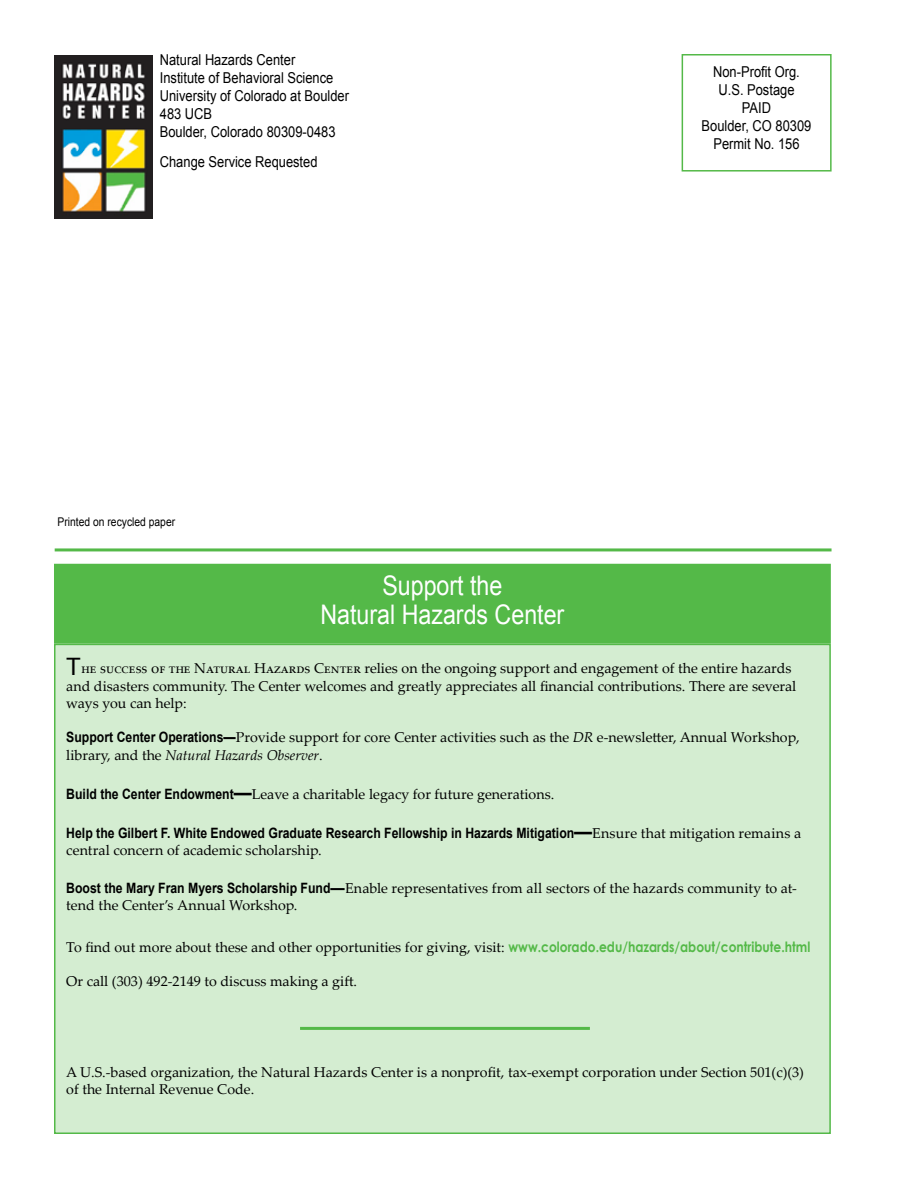
<style>
.page{position:relative;width:918px;height:1188px;background:#fff}
.page>*{position:absolute;margin:0;border:0;box-sizing:border-box;transform-origin:0 0}
.t1{font:27px/29.1px "Arial";color:#fff;text-align:center;scale:.86 1}
.t2{font:15px/18px "Arial";color:#000;scale:.86 1}
.t3{font:14.25px/17.1px "Palatino Linotype";color:#000}
.t4{font:700 14.25px "Arial";color:#000;scale:.86 1}
.t5{font:12px "Arial";color:#000;scale:.86 1}
.s1{font-family:"Arial";font-size:24px}
.s2{font-family:"Arial";font-weight:700}
.s3{font-style:italic}
.s4{font-family:"Arial";font-weight:700;font-size:18px}
.s5{font-size:18px}
.s6{font-family:"Palatino Linotype";font-weight:400}
.s7{font-family:"Century Gothic";font-weight:700;color:#54b948}
</style>
<div class="page">
<div style="left:55px;top:644px;width:775px;height:489px;background:#d4edd1"></div>
<div style="left:55px;top:564px;width:775px;height:79px;background:#54b948"></div>
<div style="left:54px;top:564px;width:777px;height:80px;border:1px solid #54b948"></div>
<div style="left:682px;top:54px;width:150px;height:118px;border:2px solid #54b948"></div>
<hr style="left:300px;top:1027px;width:290px;height:3px;background:#54b948">
<hr style="left:55px;top:548px;width:777px;height:3px;background:#54b948">
<img style="left:54px;top:56px;width:99px;height:163px">
<p class="t2" style="left:160px;top:51px;width:222px">Natural Hazards Center<br>Institute of Behavioral Science<br>University of Colorado at Boulder<br>483 UCB<br>Boulder, Colorado 80309-0483</p>
<p class="t2" style="left:160px;top:153px;width:185px">Change Service Requested</p>
<p class="t2" style="left:702px;top:63px;width:129px;text-align:center">Non-Profit Org.<br>U.S. Postage<br>PAID<br>Boulder, CO 80309<br>Permit No. 156</p>
<p class="t5" style="left:58px;top:514px;width:138px">Printed on recycled paper</p>
<h1 class="t1" style="left:320px;top:572px;width:285px">Support the<br>Natural Hazards Center</h1>
<p class="t3" style="left:66px;top:660px;width:732px"><span class="s1">T</span>he success of the Natural Hazards Center relies on the ongoing support and engagement of the entire hazards and disasters community. The Center welcomes and greatly appreciates all financial contributions. There are several ways you can help:</p>
<p class="t3" style="left:66px;top:728px;width:735px"><span class="s2">Support Center Operations—</span>Provide support for core Center activities such as the <span class="s3">DR</span> e-newsletter, Annual Workshop, library, and the <span class="s3">Natural Hazards Observer</span>.</p>
<p class="t3" style="left:66px;top:785px;width:489px"><span class="s2">Build the Center Endowment</span><span class="s4">—</span>Leave a charitable legacy for future generations.</p>
<p class="t4" style="left:66px;top:823px;width:856px">Help the Gilbert F. White Endowed Graduate Research Fellowship in Hazards Mitigation<span class="s5">—</span><span class="s6">Ensure that mitigation remains a</span></p>
<p class="t3" style="left:66px;top:841px;width:257px">central concern of academic scholarship.</p>
<p class="t3" style="left:66px;top:879px;width:732px"><span class="s2">Boost the Mary Fran Myers Scholarship Fund—</span>Enable representatives from all sectors of the hazards community to at&shy;tend the Center’s Annual Workshop.</p>
<p class="t3" style="left:66px;top:938px;width:746px">To find out more about these and other opportunities for giving, visit: <span class="s7">www.colorado.edu/hazards/about/contribute.html</span></p>
<p class="t3" style="left:66px;top:972px;width:292px">Or call (303) 492-2149 to discuss making a gift.</p>
<p class="t3" style="left:66px;top:1063px;width:739px">A U.S.-based organization, the Natural Hazards Center is a nonprofit, tax-exempt corporation under Section 501(c)(3) of the Internal Revenue Code.</p>
</div>
